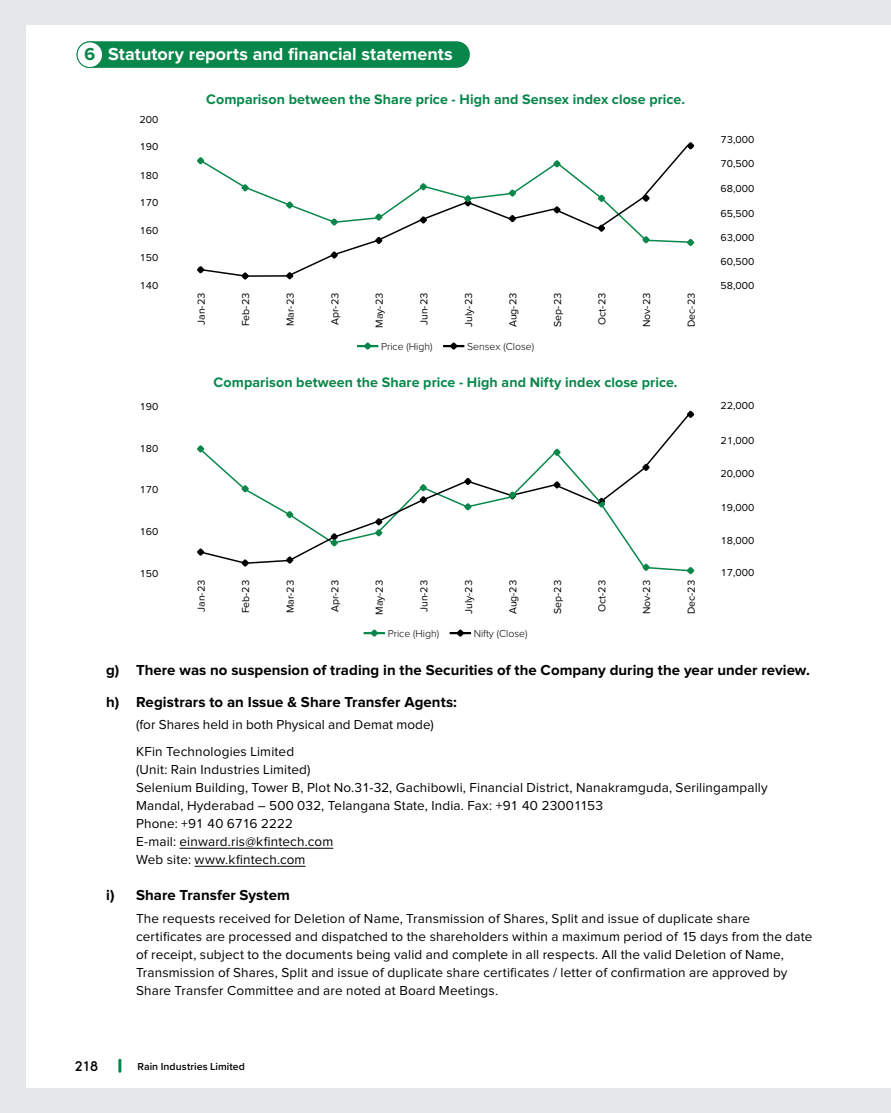
<style>
.page{position:relative;width:891px;height:1113px;background:#fff}
.page>*{position:absolute;margin:0;border:0;box-sizing:border-box;transform-origin:0 0}
.t1{font:700 18px "Proxima Nova";color:#fff}
.t2{font:700 15px/31.5px "Proxima Nova";letter-spacing:.005em;color:#000}
.t3{font:500 15px "Sofia Pro Soft";color:#000}
.t4{font:700 14.25px "Proxima Nova";letter-spacing:.005em;color:#08874a}
.t5{font:13.5px/18px "Proxima Nova";letter-spacing:.01em;color:#000}
.t6{font:10.5px "Proxima Nova";color:#000}
.t7{font:300 10.5px "Proxima Nova";color:#000}
.t8{font:600 10.5px "Proxima Nova";letter-spacing:.005em;color:#000}
.s1{color:#08874a}
</style>
<div class="page">
<div style="left:0;top:0;width:891px;height:1112px;background:#e6e7e8"></div>
<div style="left:26px;top:25px;width:865px;height:1062px;background:#fff"></div>
<svg style="left:118px;top:1060px;width:3px;height:11px"></svg>
<div style="left:77px;top:41px;width:393px;height:27px;background:#08874a;border-radius:13px"></div>
<div style="left:77px;top:42px;width:26px;height:25px;background:#fff;border-radius:50%"></div>
<div style="left:77px;top:41px;width:26px;height:27px;border:1px solid #08874a;border-radius:50%"></div>
<hr style="left:357px;top:345px;width:21px;height:2px;background:#08874a">
<svg style="left:364px;top:342px;width:7px;height:8px"></svg>
<hr style="left:443px;top:345px;width:21px;height:2px;background:#000">
<svg style="left:450px;top:342px;width:7px;height:8px"></svg>
<svg style="left:242px;top:277px;width:7px;height:3px"></svg>
<svg style="left:689px;top:142px;width:5px;height:7px"></svg>
<svg style="left:199px;top:143px;width:491px;height:134px"></svg>
<svg style="left:197px;top:157px;width:7px;height:7px"></svg>
<svg style="left:241px;top:184px;width:8px;height:7px"></svg>
<svg style="left:286px;top:201px;width:7px;height:8px"></svg>
<svg style="left:331px;top:218px;width:7px;height:8px"></svg>
<svg style="left:375px;top:213px;width:8px;height:8px"></svg>
<svg style="left:420px;top:183px;width:7px;height:7px"></svg>
<svg style="left:464px;top:195px;width:8px;height:11px"></svg>
<svg style="left:509px;top:189px;width:7px;height:8px"></svg>
<svg style="left:553px;top:160px;width:8px;height:7px"></svg>
<svg style="left:598px;top:194px;width:7px;height:8px"></svg>
<svg style="left:642px;top:236px;width:8px;height:7px"></svg>
<svg style="left:687px;top:239px;width:7px;height:7px"></svg>
<hr style="left:364px;top:632px;width:21px;height:2px;background:#08874a">
<svg style="left:371px;top:629px;width:7px;height:8px"></svg>
<hr style="left:450px;top:632px;width:21px;height:2px;background:#000">
<svg style="left:457px;top:629px;width:7px;height:8px"></svg>
<svg style="left:689px;top:410px;width:5px;height:8px"></svg>
<svg style="left:688px;top:567px;width:6px;height:7px"></svg>
<svg style="left:199px;top:412px;width:492px;height:153px"></svg>
<svg style="left:509px;top:491px;width:7px;height:8px"></svg>
<hr style="left:180px;top:848px;width:153px;height:1px;background:#000">
<hr style="left:195px;top:866px;width:111px;height:1px;background:#000">
<h1 class="t1" style="left:84px;top:44px;width:370px"><span class="s1">6</span> Statutory reports and financial statements</h1>
<p class="t6" style="left:140px;top:115px;width:20px">200</p>
<p class="t6" style="left:140px;top:142px;width:20px">190</p>
<p class="t6" style="left:140px;top:170px;width:20px">180</p>
<p class="t6" style="left:140px;top:197px;width:20px">170</p>
<p class="t6" style="left:140px;top:225px;width:20px">160</p>
<p class="t6" style="left:140px;top:253px;width:20px">150</p>
<p class="t6" style="left:140px;top:281px;width:20px">140</p>
<p class="t6" style="left:140px;top:402px;width:20px">190</p>
<p class="t6" style="left:140px;top:444px;width:20px">180</p>
<p class="t6" style="left:140px;top:485px;width:20px">170</p>
<p class="t6" style="left:140px;top:526px;width:20px">160</p>
<p class="t6" style="left:140px;top:568px;width:20px">150</p>
<p class="t4" style="left:206px;top:91px;width:481px">Comparison between the Share price - High and Sensex index close price.</p>
<p class="t6" style="left:196px;top:325px;width:34px;rotate:-90deg">Jan-23</p>
<p class="t6" style="left:241px;top:326px;width:35px;rotate:-90deg">Feb-23</p>
<p class="t6" style="left:286px;top:326px;width:35px;rotate:-90deg">Mar-23</p>
<p class="t6" style="left:330px;top:325px;width:34px;rotate:-90deg">Apr-23</p>
<p class="t6" style="left:375px;top:328px;width:36px;rotate:-90deg">May-23</p>
<p class="t6" style="left:419px;top:325px;width:34px;rotate:-90deg">Jun-23</p>
<p class="t6" style="left:464px;top:327px;width:35px;rotate:-90deg">July-23</p>
<p class="t6" style="left:508px;top:327px;width:36px;rotate:-90deg">Aug-23</p>
<p class="t6" style="left:553px;top:327px;width:35px;rotate:-90deg">Sep-23</p>
<p class="t6" style="left:597px;top:325px;width:34px;rotate:-90deg">Oct-23</p>
<p class="t6" style="left:642px;top:327px;width:36px;rotate:-90deg">Nov-23</p>
<p class="t6" style="left:686px;top:327px;width:36px;rotate:-90deg">Dec-23</p>
<p class="t7" style="left:381px;top:340px;width:53px">Price (High)</p>
<p class="t7" style="left:467px;top:340px;width:69px">Sensex (Close)</p>
<p class="t4" style="left:214px;top:374px;width:465px">Comparison between the Share price - High and Nifty index close price.</p>
<p class="t6" style="left:196px;top:612px;width:34px;rotate:-90deg">Jan-23</p>
<p class="t6" style="left:241px;top:613px;width:35px;rotate:-90deg">Feb-23</p>
<p class="t6" style="left:286px;top:613px;width:35px;rotate:-90deg">Mar-23</p>
<p class="t6" style="left:330px;top:612px;width:34px;rotate:-90deg">Apr-23</p>
<p class="t6" style="left:375px;top:615px;width:36px;rotate:-90deg">May-23</p>
<p class="t6" style="left:419px;top:612px;width:34px;rotate:-90deg">Jun-23</p>
<p class="t6" style="left:464px;top:614px;width:35px;rotate:-90deg">July-23</p>
<p class="t6" style="left:508px;top:614px;width:36px;rotate:-90deg">Aug-23</p>
<p class="t6" style="left:553px;top:613px;width:35px;rotate:-90deg">Sep-23</p>
<p class="t6" style="left:597px;top:612px;width:34px;rotate:-90deg">Oct-23</p>
<p class="t6" style="left:642px;top:614px;width:36px;rotate:-90deg">Nov-23</p>
<p class="t6" style="left:686px;top:614px;width:36px;rotate:-90deg">Dec-23</p>
<p class="t7" style="left:388px;top:627px;width:53px">Price (High)</p>
<p class="t7" style="left:474px;top:627px;width:55px">Nifty (Close)</p>
<p class="t6" style="left:721px;top:135px;width:35px">73,000</p>
<p class="t6" style="left:721px;top:159px;width:35px">70,500</p>
<p class="t6" style="left:721px;top:183px;width:35px">68,000</p>
<p class="t6" style="left:721px;top:208px;width:35px">65,500</p>
<p class="t6" style="left:721px;top:232px;width:35px">63,000</p>
<p class="t6" style="left:721px;top:256px;width:35px">60,500</p>
<p class="t6" style="left:721px;top:281px;width:35px">58,000</p>
<p class="t6" style="left:721px;top:401px;width:35px">22,000</p>
<p class="t6" style="left:721px;top:436px;width:35px">21,000</p>
<p class="t6" style="left:721px;top:469px;width:35px">20,000</p>
<p class="t6" style="left:721px;top:502px;width:35px">19,000</p>
<p class="t6" style="left:721px;top:535px;width:35px">18,000</p>
<p class="t6" style="left:721px;top:568px;width:35px">17,000</p>
<p class="t2" style="left:106px;top:655px;width:705px">g) There was no suspension of trading in the Securities of the Company during the year under review. h) Registrars to an Issue &amp; Share Transfer Agents:</p>
<p class="t5" style="left:136px;top:712px;width:299px;line-height:27px">(for Shares held in both Physical and Demat mode)<br>KFin Technologies Limited</p>
<p class="t5" style="left:136px;top:761px;width:633px">(Unit: Rain Industries Limited)<br>Selenium Building, Tower B, Plot No.31-32, Gachibowli, Financial District, Nanakramguda, Serilingampally Mandal, Hyderabad – 500 032, Telangana State, India. Fax: +91 40 23001153<br>Phone: +91 40 6716 2222<br>E-mail: einward.ris@kfintech.com<br>Web site: www.kfintech.com</p>
<p class="t2" style="left:106px;top:880px;width:185px">i) Share Transfer System</p>
<p class="t5" style="left:136px;top:910px;width:678px">The requests received for Deletion of Name, Transmission of Shares, Split and issue of duplicate share certificates are processed and dispatched to the shareholders within a maximum period of 15 days from the date of receipt, subject to the documents being valid and complete in all respects. All the valid Deletion of Name, Transmission of Shares, Split and issue of duplicate share certificates / letter of confirmation are approved by Share Transfer Committee and are noted at Board Meetings.</p>
<p class="t3" style="left:75px;top:1054px;width:25px">218</p>
<p class="t8" style="left:137px;top:1058px;width:109px">Rain Industries Limited</p>
</div>
